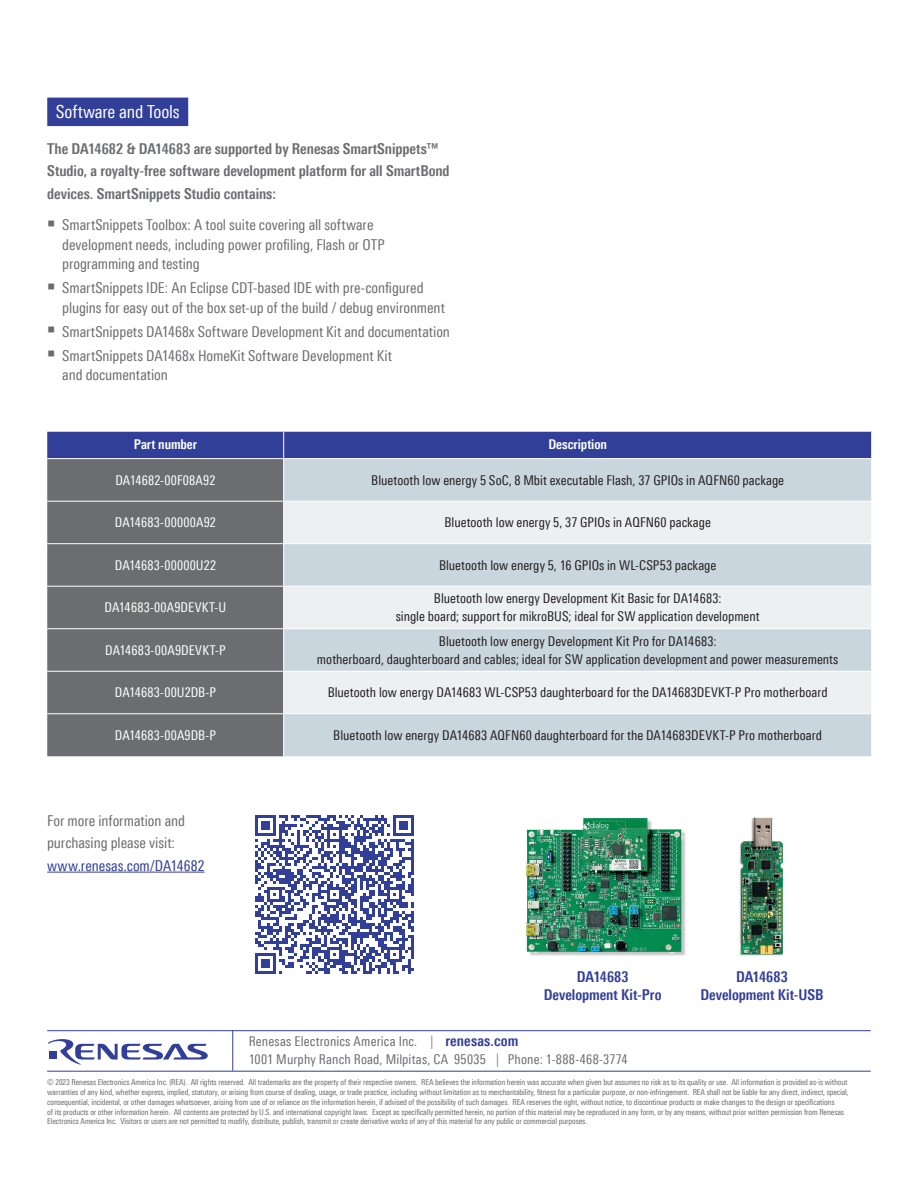
<style>
.page{position:relative;width:918px;height:1188px;background:#fff}
.page>*{position:absolute;margin:0;border:0;box-sizing:border-box;transform-origin:0 0}
.t1{font:18px "Linotype Univers 420 Cn";letter-spacing:-.01em;color:#fff}
.t2{font:15px/19.5px "Linotype Univers 420 Cn";letter-spacing:-.005em;color:#6c6d70}
.t3{font:700 15px/22.5px "Linotype Univers 620 Cn";letter-spacing:-.005em;color:#6c6d70}
.t4{font:700 15px/18px "Linotype Univers 620 Cn";letter-spacing:-.005em;color:#323f99;text-align:center}
.t5{font:15px "Linotype Univers 420 Cn";letter-spacing:.005em;color:#323f99}
.t6{font:13.5px/18px "Linotype Univers 420 Cn";color:#231f20;text-align:center}
.t7{font:13.5px "Linotype Univers 420 Cn";letter-spacing:.015em;color:#fff}
.t8{font:13.5px/18px "Linotype Univers 420 Cn";letter-spacing:.01em;color:#6c6d70}
.t9{font:700 13.5px "Linotype Univers 620 Cn";letter-spacing:-.005em;color:#fff}
.t10{font:8.25px/9.8px "Linotype Univers 420 Cn";letter-spacing:-.015em;color:#6c6d70}
.s1{font-family:"Linotype Univers 620 Cn";font-weight:700;font-size:15px;color:#323f99}
</style>
<div class="page">
<svg style="left:48px;top:1039px;width:160px;height:26px"></svg>
<hr style="left:47px;top:1030px;width:824px;height:1px;background:#323f99">
<hr style="left:47px;top:1071px;width:824px;height:1px;background:#323f99">
<hr style="left:232px;top:1030px;width:1px;height:41px;background:#323f99">
<div style="left:47px;top:459px;width:236px;height:297px;background:#6c6d70"></div>
<div style="left:284px;top:459px;width:587px;height:297px;background:#cad6dd"></div>
<svg style="left:284px;top:502px;width:587px;height:211px;background:#dee5ea"></svg>
<div style="left:47px;top:432px;width:825px;height:26px;background:#323f99"></div>
<hr style="left:47px;top:501px;width:237px;height:1px;background:#fff">
<hr style="left:284px;top:501px;width:588px;height:1px;background:#fff">
<hr style="left:47px;top:543px;width:237px;height:1px;background:#fff">
<hr style="left:284px;top:543px;width:588px;height:1px;background:#fff">
<hr style="left:47px;top:586px;width:237px;height:1px;background:#fff">
<hr style="left:284px;top:586px;width:588px;height:1px;background:#fff">
<hr style="left:47px;top:628px;width:237px;height:1px;background:#fff">
<hr style="left:284px;top:628px;width:588px;height:1px;background:#fff">
<hr style="left:47px;top:671px;width:237px;height:1px;background:#fff">
<hr style="left:284px;top:671px;width:588px;height:1px;background:#fff">
<hr style="left:47px;top:713px;width:237px;height:1px;background:#fff">
<hr style="left:284px;top:713px;width:588px;height:1px;background:#fff">
<hr style="left:47px;top:872px;width:158px;height:1px;background:#323f99">
<div style="left:47px;top:98px;width:141px;height:28px;background:#323f99"></div>
<svg style="left:255px;top:815px;width:159px;height:159px"></svg>
<img style="left:526px;top:817px;width:160px;height:139px">
<img style="left:739px;top:817px;width:45px;height:139px">
<h1 class="t1" style="left:56px;top:101px;width:125px">Software and Tools</h1>
<h2 class="t3" style="left:47px;top:137px;width:404px">The DA14682 &amp; DA14683 are supported by Renesas SmartSnippets™<br>Studio, a royalty-free software development platform for all SmartBond devices. SmartSnippets Studio contains:</h2>
<h2 class="t2" style="left:62px;top:215px;width:324px;text-indent:-15px">○ SmartSnippets Toolbox: A tool suite covering all software development needs, including power profiling, Flash or OTP programming and testing</h2>
<h2 class="t2" style="left:62px;top:278px;width:384px;text-indent:-15px">○ SmartSnippets IDE: An Eclipse CDT-based IDE with pre-configured plugins for easy out of the box set-up of the build / debug environment</h2>
<h2 class="t2" style="left:47px;top:322px;width:404px">○ SmartSnippets DA1468x Software Development Kit and documentation</h2>
<h2 class="t2" style="left:62px;top:346px;width:331px;text-indent:-15px">○ SmartSnippets DA1468x HomeKit Software Development Kit and documentation</h2>
<h3 class="t9" style="left:134px;top:437px;width:65px">Part number</h3>
<h3 class="t9" style="left:548px;top:437px;width:60px">Description</h3>
<h3 class="t7" style="left:115px;top:472px;width:102px">DA14682-00F08A92</h3>
<h3 class="t6" style="left:371px;top:471px;width:414px">Bluetooth low energy 5 SoC, 8 Mbit executable Flash, 37 GPIOs in AQFN60 package</h3>
<h3 class="t7" style="left:115px;top:515px;width:103px">DA14683-00000A92</h3>
<h3 class="t6" style="left:444px;top:513px;width:268px">Bluetooth low energy 5, 37 GPIOs in AQFN60 package</h3>
<h3 class="t7" style="left:115px;top:557px;width:103px">DA14683-00000U22</h3>
<h3 class="t6" style="left:439px;top:556px;width:279px">Bluetooth low energy 5, 16 GPIOs in WL-CSP53 package</h3>
<h3 class="t7" style="left:105px;top:600px;width:123px">DA14683-00A9DEVKT-U</h3>
<h3 class="t6" style="left:396px;top:589px;width:366px">Bluetooth low energy Development Kit Basic for DA14683:<br>single board; support for mikroBUS; ideal for SW application development</h3>
<h3 class="t7" style="left:105px;top:642px;width:122px">DA14683-00A9DEVKT-P</h3>
<h3 class="t6" style="left:317px;top:632px;width:523px">Bluetooth low energy Development Kit Pro for DA14683:<br>motherboard, daughterboard and cables; ideal for SW application development and power measurements</h3>
<h3 class="t7" style="left:115px;top:685px;width:103px">DA14683-00U2DB-P</h3>
<h3 class="t6" style="left:328px;top:684px;width:502px">Bluetooth low energy DA14683 WL-CSP53 daughterboard for the DA14683DEVKT-P Pro motherboard</h3>
<h3 class="t7" style="left:115px;top:727px;width:103px">DA14683-00A9DB-P</h3>
<h3 class="t6" style="left:333px;top:726px;width:490px">Bluetooth low energy DA14683 AQFN60 daughterboard for the DA14683DEVKT-P Pro motherboard</h3>
<h2 class="t2" style="left:47px;top:809px;width:139px;line-height:22.5px">For more information and purchasing please visit:</h2>
<h2 class="t5" style="left:47px;top:857px;width:159px">www.renesas.com/DA14682</h2>
<h2 class="t4" style="left:544px;top:968px;width:119px">DA14683<br>Development Kit-Pro</h2>
<h2 class="t4" style="left:701px;top:968px;width:124px">DA14683<br>Development Kit-USB</h2>
<h3 class="t8" style="left:249px;top:1032px;width:380px">Renesas Electronics America Inc. | <span class="s1">renesas.com<br></span>1001 Murphy Ranch Road, Milpitas, CA 95035 | Phone: 1-888-468-3774</h3>
<p class="t10" style="left:47px;top:1077px;width:803px">© 2023 Renesas Electronics America Inc. (REA). All rights reserved. All trademarks are the property of their respective owners. REA believes the information herein was accurate when given but assumes no risk as to its quality or use. All information is provided as-is without warranties of any kind, whether express, implied, statutory, or arising from course of dealing, usage, or trade practice, including without limitation as to merchantability, fitness for a particular purpose, or non-infringement. REA shall not be liable for any direct, indirect, special, consequential, incidental, or other damages whatsoever, arising from use of or reliance on the information herein, if advised of the possibility of such damages. REA reserves the right, without notice, to discontinue products or make changes to the design or specifications<br>of its products or other information herein. All contents are protected by U.S. and international copyright laws. Except as specifically permitted herein, no portion of this material may be reproduced in any form, or by any means, without prior written permission from Renesas Electronics America Inc. Visitors or users are not permitted to modify, distribute, publish, transmit or create derivative works of any of this material for any public or commercial purposes.</p>
</div>
